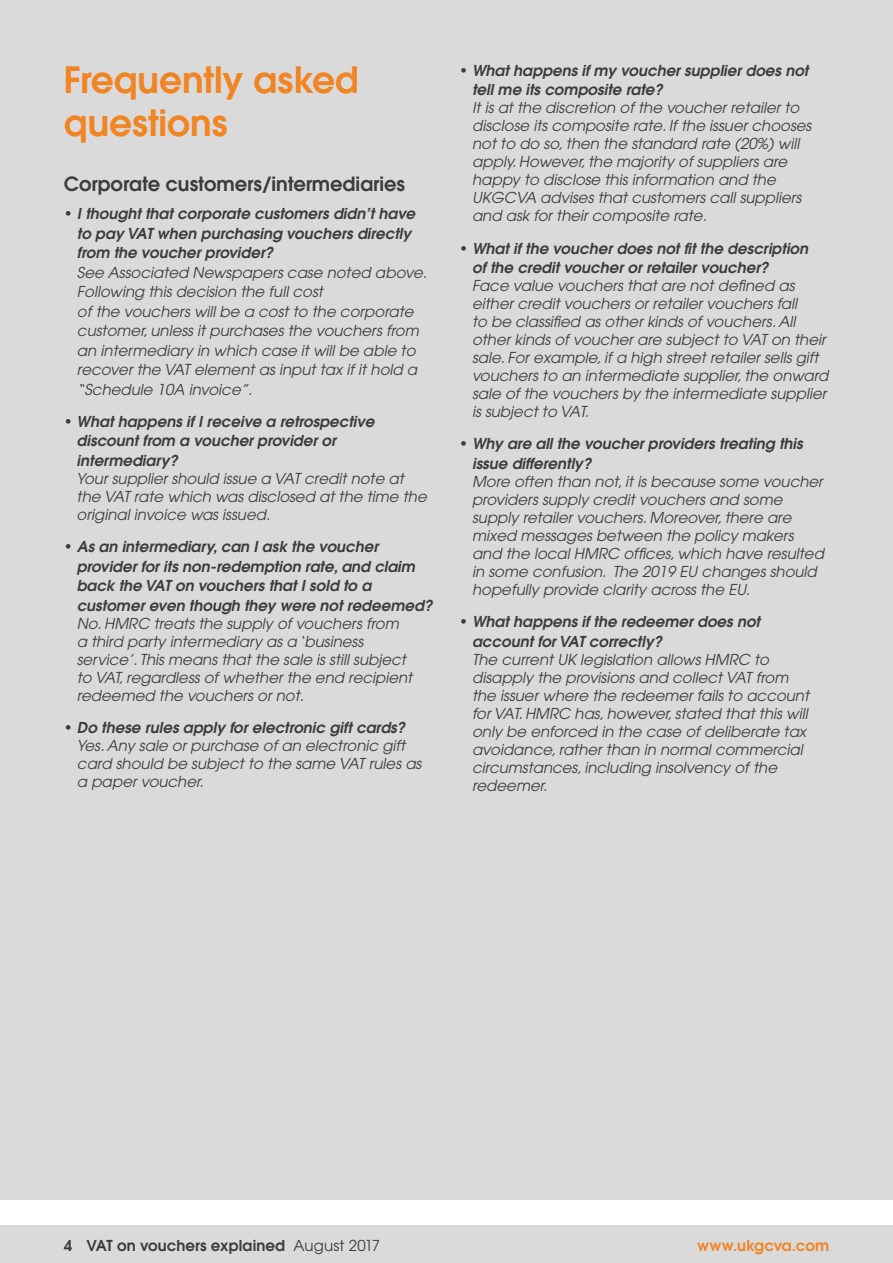
<style>
.page{position:relative;width:893px;height:1263px;background:#fff}
.page>*{position:absolute;margin:0;border:0;box-sizing:border-box;transform-origin:0 0}
.t1{font:600 36px/43.2px "Avant Garde";letter-spacing:-.005em;color:#f18423}
.t2{font:600 19.5px "Avant Garde";color:#3c3c3b}
.t3{font:italic 15px/18px "Avant Garde";color:#3c3c3b}
.t4{font:italic 600 15px/19.5px "Avant Garde";color:#3c3c3b}
.t5{font:600 15px "Avant Garde";letter-spacing:.005em;color:#3c3c3b}
.t6{font:600 15px "Avant Garde";color:#f18423}
.s1{font-style:normal}
.s2{font-weight:600;font-style:normal}
.s3{font-weight:600}
.s4{font-weight:400}
</style>
<div class="page">
<div style="left:0;top:1225px;width:893px;height:38px;background:#dadada"></div>
<div style="left:0;top:0;width:893px;height:1199px;background:#dadada"></div>
<h1 class="t1" style="left:64px;top:57px;width:296px">Frequently asked questions</h1>
<h2 class="t2" style="left:64px;top:171px;width:343px">Corporate customers/intermediaries</h2>
<p class="t4" style="left:77px;top:204px;width:340px;text-indent:-13px"><span class="s1">•</span> I thought that corporate customers didn’t have to pay VAT when purchasing vouchers directly from the voucher provider?</p>
<p class="t3" style="left:77px;top:262px;width:351px;line-height:19.5px">See Associated Newspapers case noted above.<br>Following this decision the full cost<br>of the vouchers will be a cost to the corporate customer, unless it purchases the vouchers from an intermediary in which case it will be able to recover the VAT element as input tax if it hold a “Schedule 10A invoice”.</p>
<p class="t4" style="left:77px;top:411px;width:299px;text-indent:-13px"><span class="s1">•</span> What happens if I receive a retrospective discount from a voucher provider or intermediary?</p>
<p class="t3" style="left:77px;top:469px;width:352px">Your supplier should issue a VAT credit note at the VAT rate which was disclosed at the time the original invoice was issued.</p>
<p class="t4" style="left:77px;top:537px;width:357px;text-indent:-13px"><span class="s1">•</span> As an intermediary, can I ask the voucher provider for its non-redemption rate, and claim back the VAT on vouchers that I sold to a customer even though they were not redeemed?</p>
<p class="t3" style="left:77px;top:614px;width:337px">No. HMRC treats the supply of vouchers from a third party intermediary as a ‘business service’. This means that the sale is still subject to VAT, regardless of whether the end recipient redeemed the vouchers or not.</p>
<p class="t3" style="left:77px;top:718px;width:346px;text-indent:-13px"><span class="s2">•</span> <span class="s3">Do these rules apply for electronic gift cards?<br></span>Yes. Any sale or purchase of an electronic gift card should be subject to the same VAT rules as a paper voucher.</p>
<p class="t4" style="left:472px;top:60px;width:338px;text-indent:-13px"><span class="s1">•</span> What happens if my voucher supplier does not tell me its composite rate?</p>
<p class="t3" style="left:472px;top:99px;width:341px">It is at the discretion of the voucher retailer to disclose its composite rate. If the issuer chooses not to do so, then the standard rate (20%) will apply. However, the majority of suppliers are happy to disclose this information and the UKGCVA advises that customers call suppliers and ask for their composite rate.</p>
<p class="t4" style="left:472px;top:238px;width:338px;text-indent:-13px"><span class="s1">•</span> What if the voucher does not fit the description of the credit voucher or retailer voucher?</p>
<p class="t3" style="left:472px;top:277px;width:358px">Face value vouchers that are not defined as either credit vouchers or retailer vouchers fall<br>to be classified as other kinds of vouchers. All other kinds of voucher are subject to VAT on their sale. For example, if a high street retailer sells gift vouchers to an intermediate supplier, the onward sale of the vouchers by the intermediate supplier is subject to VAT.</p>
<p class="t4" style="left:472px;top:434px;width:332px;text-indent:-13px"><span class="s1">•</span> Why are all the voucher providers treating this issue differently?</p>
<p class="t3" style="left:472px;top:472px;width:353px">More often than not, it is because some voucher providers supply credit vouchers and some supply retailer vouchers. Moreover, there are mixed messages between the policy makers and the local HMRC offices, which have resulted in some confusion. The 2019 EU changes should hopefully provide clarity across the EU.</p>
<p class="t4" style="left:472px;top:612px;width:290px;text-indent:-13px"><span class="s1">•</span> What happens if the redeemer does not account for VAT correctly?</p>
<p class="t3" style="left:472px;top:650px;width:339px">The current UK legislation allows HMRC to disapply the provisions and collect VAT from the issuer where the redeemer fails to account for VAT. HMRC has, however, stated that this will only be enforced in the case of deliberate tax avoidance, rather than in normal commercial circumstances, including insolvency of the redeemer.</p>
<p class="t5" style="left:64px;top:1235px;width:318px">4 VAT on vouchers explained <span class="s4">August 2017</span></p>
<p class="t6" style="left:697px;top:1235px;width:133px">www.ukgcva.com</p>
</div>
